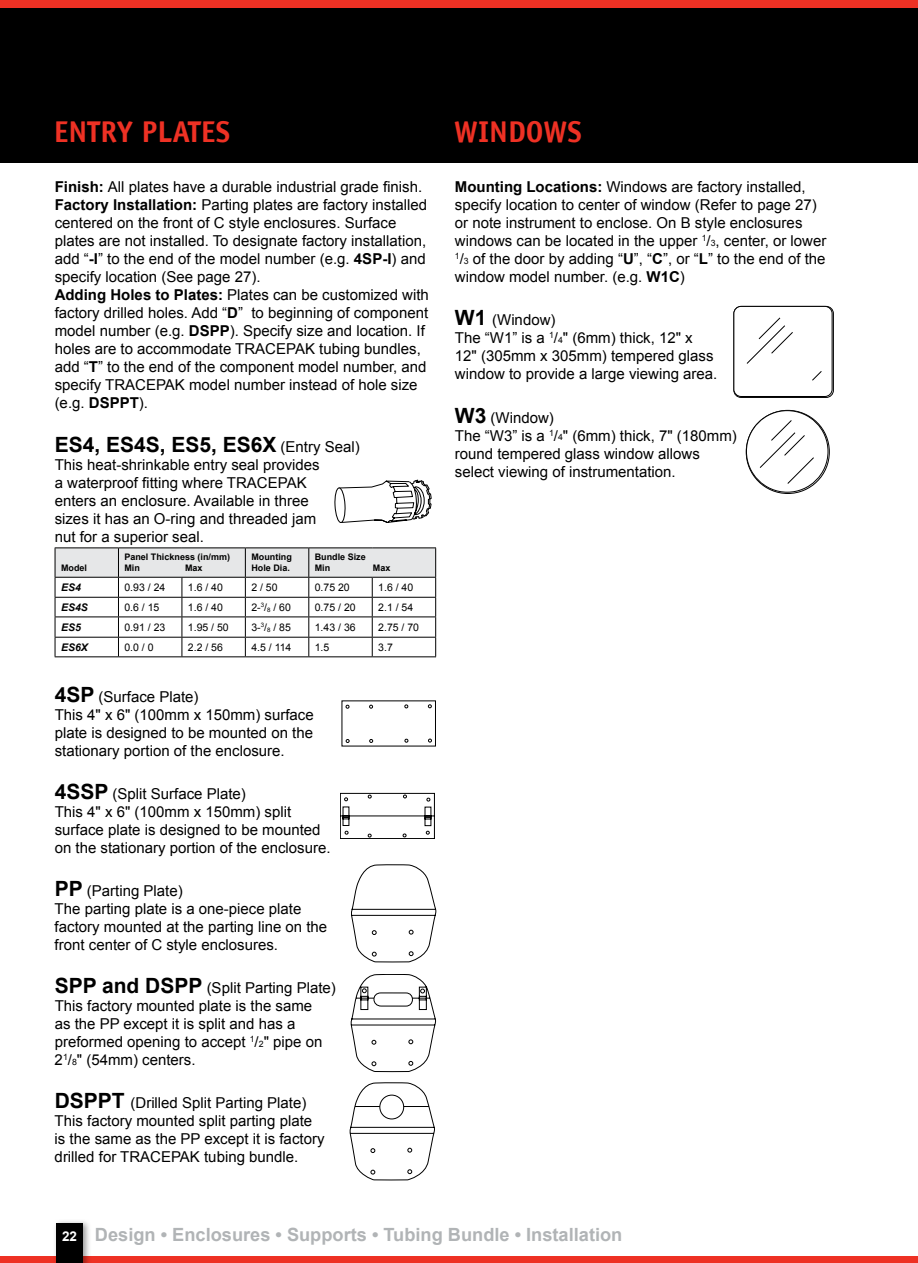
<style>
.page{position:relative;width:918px;height:1263px;background:#fff}
.page>*{position:absolute;margin:0;border:0;box-sizing:border-box;transform-origin:0 0}
.t1{font:700 30px "Officina Sans LT";color:#ee3124}
.t2{font:700 21px "Arial";color:#000}
.t3{font:700 18.15px "Arial";color:#b1b4b6}
.t4{font:15px/18px "Arial";color:#000}
.t5{font:10.5px "Arial";color:#000}
.t6{font:italic 700 10.5px "Arial";color:#000}
.t7{font:700 9px/10.8px "Arial";color:#000}
.s1{font-weight:700}
.s2{font-weight:400;font-size:15px}
.s3{font-size:8.7px}
.s4{font-weight:700;font-size:21px}
.s5{font-size:13.5px;color:#fff}
</style>
<div class="page">
<div style="left:0;top:1255px;width:918px;height:8px;background:#ee3124"></div>
<div style="left:52px;top:1219px;width:40px;height:44px;background:#000;opacity:.4"></div>
<div style="left:56px;top:1222px;width:27px;height:41px;background:#000"></div>
<div style="left:0;top:0;width:918px;height:162px;background:#000"></div>
<div style="left:0;top:0;width:918px;height:7px;background:#ee3124"></div>
<hr style="left:55px;top:547px;width:63px;height:1px;background:#000">
<hr style="left:118px;top:547px;width:64px;height:1px;background:#000">
<hr style="left:182px;top:547px;width:63px;height:1px;background:#000">
<hr style="left:245px;top:547px;width:64px;height:1px;background:#000">
<hr style="left:309px;top:547px;width:63px;height:1px;background:#000">
<hr style="left:372px;top:547px;width:64px;height:1px;background:#000">
<hr style="left:55px;top:656px;width:63px;height:1px;background:#000">
<hr style="left:118px;top:656px;width:64px;height:1px;background:#000">
<hr style="left:182px;top:656px;width:63px;height:1px;background:#000">
<hr style="left:245px;top:656px;width:64px;height:1px;background:#000">
<hr style="left:309px;top:656px;width:63px;height:1px;background:#000">
<svg style="left:55px;top:548px;width:381px;height:108px"></svg>
<hr style="left:372px;top:656px;width:64px;height:1px;background:#000">
<svg style="left:341px;top:700px;width:95px;height:47px"></svg>
<svg style="left:350px;top:1082px;width:85px;height:98px"></svg>
<div style="left:380px;top:1095px;width:24px;height:24px;background:#fff;border-radius:50%"></div>
<div style="left:380px;top:1095px;width:24px;height:24px;border:1px solid #000;border-radius:50%"></div>
<svg style="left:335px;top:480px;width:96px;height:43px"></svg>
<svg style="left:351px;top:864px;width:85px;height:98px"></svg>
<svg style="left:351px;top:974px;width:85px;height:98px"></svg>
<div style="left:734px;top:306px;width:100px;height:92px;border:1px solid #000;border-radius:7px"></div>
<svg style="left:734px;top:306px;width:98px;height:91px"></svg>
<svg style="left:746px;top:410px;width:82px;height:83px"></svg>
<svg style="left:340px;top:793px;width:95px;height:46px"></svg>
<h1 class="t1" style="left:54px;top:113px;width:178px">ENTRY PLATES</h1>
<h1 class="t1" style="left:454px;top:113px;width:129px">WINDOWS</h1>
<p class="t4" style="left:55px;top:178px;width:376px"><span class="s1">Finish:</span> All plates have a durable industrial grade finish.<br><span class="s1">Factory Installation:</span> Parting plates are factory installed centered on the front of C style enclosures. Surface plates are not installed. To designate factory installation, add “<span class="s1">-I</span>” to the end of the model number (e.g. <span class="s1">4SP-I</span>) and specify location (See page 27).<br><span class="s1">Adding Holes to Plates:</span> Plates can be customized with factory drilled holes. Add “<span class="s1">D</span>” to beginning of component model number (e.g. <span class="s1">DSPP</span>). Specify size and location. If holes are to accommodate TRACEPAK tubing bundles, add “<span class="s1">T</span>” to the end of the component model number, and specify TRACEPAK model number instead of hole size (e.g. <span class="s1">DSPPT</span>).</p>
<h2 class="t2" style="left:55px;top:430px;width:307px">ES4, ES4S, ES5, ES6X <span class="s2">(Entry Seal)</span></h2>
<p class="t4" style="left:55px;top:455px;width:267px">This heat-shrinkable entry seal provides a waterproof fitting where TRACEPAK enters an enclosure. Available in three sizes it has an O-ring and threaded jam nut for a superior seal.</p>
<p class="t7" style="left:61px;top:563px;width:28px">Model</p>
<p class="t7" style="left:124px;top:552px;width:107px">Panel Thickness (in/mm)<br>Min</p>
<p class="t4" style="left:455px;top:178px;width:373px"><span class="s1">Mounting Locations:</span> Windows are factory installed, specify location to center of window (Refer to page 27) or note instrument to enclose. On B style enclosures windows can be located in the upper <sup>1</sup>/<span class="s3">3</span>, center, or lower <sup>1</sup>/<span class="s3">3</span> of the door by adding “<span class="s1">U</span>”, “<span class="s1">C</span>”, or “<span class="s1">L</span>” to the end of the window model number. (e.g. <span class="s1">W1C</span>)</p>
<p class="t4" style="left:455px;top:311px;width:264px"><span class="s4">W1</span> (Window)<br>The “W1” is a <sup>1</sup>/<span class="s3">4</span>" (6mm) thick, 12" x<br>12" (305mm x 305mm) tempered glass window to provide a large viewing area.</p>
<p class="t4" style="left:455px;top:408px;width:284px"><span class="s4">W3</span> (Window)<br>The “W3” is a <sup>1</sup>/<span class="s3">4</span>" (6mm) thick, 7" (180mm) round tempered glass window allows select viewing of instrumentation.</p>
<p class="t7" style="left:185px;top:563px;width:19px">Max</p>
<p class="t7" style="left:251px;top:552px;width:42px">Mounting<br>Hole Dia.</p>
<p class="t7" style="left:315px;top:552px;width:53px">Bundle Size<br>Min</p>
<p class="t7" style="left:373px;top:563px;width:19px">Max</p>
<p class="t6" style="left:61px;top:581px;width:21px">ES4</p>
<p class="t5" style="left:124px;top:581px;width:42px">0.93 / 24</p>
<p class="t5" style="left:188px;top:581px;width:37px">1.6 / 40</p>
<p class="t5" style="left:251px;top:581px;width:28px">2 / 50</p>
<p class="t5" style="left:315px;top:581px;width:37px">0.75 20</p>
<p class="t5" style="left:378px;top:581px;width:37px">1.6 / 40</p>
<p class="t6" style="left:61px;top:600px;width:28px">ES4S</p>
<p class="t5" style="left:124px;top:600px;width:37px">0.6 / 15</p>
<p class="t5" style="left:188px;top:600px;width:37px">1.6 / 40</p>
<p class="t5" style="left:251px;top:600px;width:41px">2-<sup>3</sup>/<sub>8</sub> / 60</p>
<p class="t5" style="left:315px;top:600px;width:42px">0.75 / 20</p>
<p class="t5" style="left:378px;top:600px;width:37px">2.1 / 54</p>
<p class="t6" style="left:61px;top:620px;width:21px">ES5</p>
<p class="t5" style="left:124px;top:620px;width:42px">0.91 / 23</p>
<p class="t5" style="left:188px;top:620px;width:42px">1.95 / 50</p>
<p class="t5" style="left:251px;top:620px;width:41px">3-<sup>3</sup>/<sub>8</sub> / 85</p>
<p class="t5" style="left:315px;top:620px;width:42px">1.43 / 36</p>
<p class="t5" style="left:378px;top:620px;width:42px">2.75 / 70</p>
<p class="t6" style="left:61px;top:640px;width:28px">ES6X</p>
<p class="t5" style="left:124px;top:640px;width:31px">0.0 / 0</p>
<p class="t5" style="left:188px;top:640px;width:37px">2.2 / 56</p>
<p class="t5" style="left:251px;top:640px;width:42px">4.5 / 114</p>
<p class="t5" style="left:315px;top:640px;width:16px">1.5</p>
<p class="t5" style="left:378px;top:640px;width:16px">3.7</p>
<p class="t4" style="left:55px;top:687px;width:261px"><span class="s4">4SP</span> (Surface Plate)<br>This 4" x 6" (100mm x 150mm) surface plate is designed to be mounted on the stationary portion of the enclosure.</p>
<p class="t4" style="left:55px;top:785px;width:277px"><span class="s4">4SSP</span> (Split Surface Plate)<br>This 4" x 6" (100mm x 150mm) split surface plate is designed to be mounted on the stationary portion of the enclosure.</p>
<p class="t4" style="left:55px;top:882px;width:274px"><span class="s4">PP</span> (Parting Plate)<br>The parting plate is a one-piece plate factory mounted at the parting line on the front center of C style enclosures.</p>
<p class="t4" style="left:55px;top:979px;width:283px"><span class="s4">SPP and DSPP</span> (Split Parting Plate)<br>This factory mounted plate is the same<br>as the PP except it is split and has a preformed opening to accept <sup>1</sup>/<span class="s3">2</span>" pipe on 2<sup>1</sup>/<span class="s3">8</span>" (54mm) centers.</p>
<p class="t4" style="left:55px;top:1094px;width:271px"><span class="s4">DSPPT</span> (Drilled Split Parting Plate)<br>This factory mounted split parting plate is the same as the PP except it is factory drilled for TRACEPAK tubing bundle.</p>
<p class="t3" style="left:62px;top:1223px;width:562px"><span class="s5">22</span> Design • Enclosures • Supports • Tubing Bundle • Installation</p>
</div>
